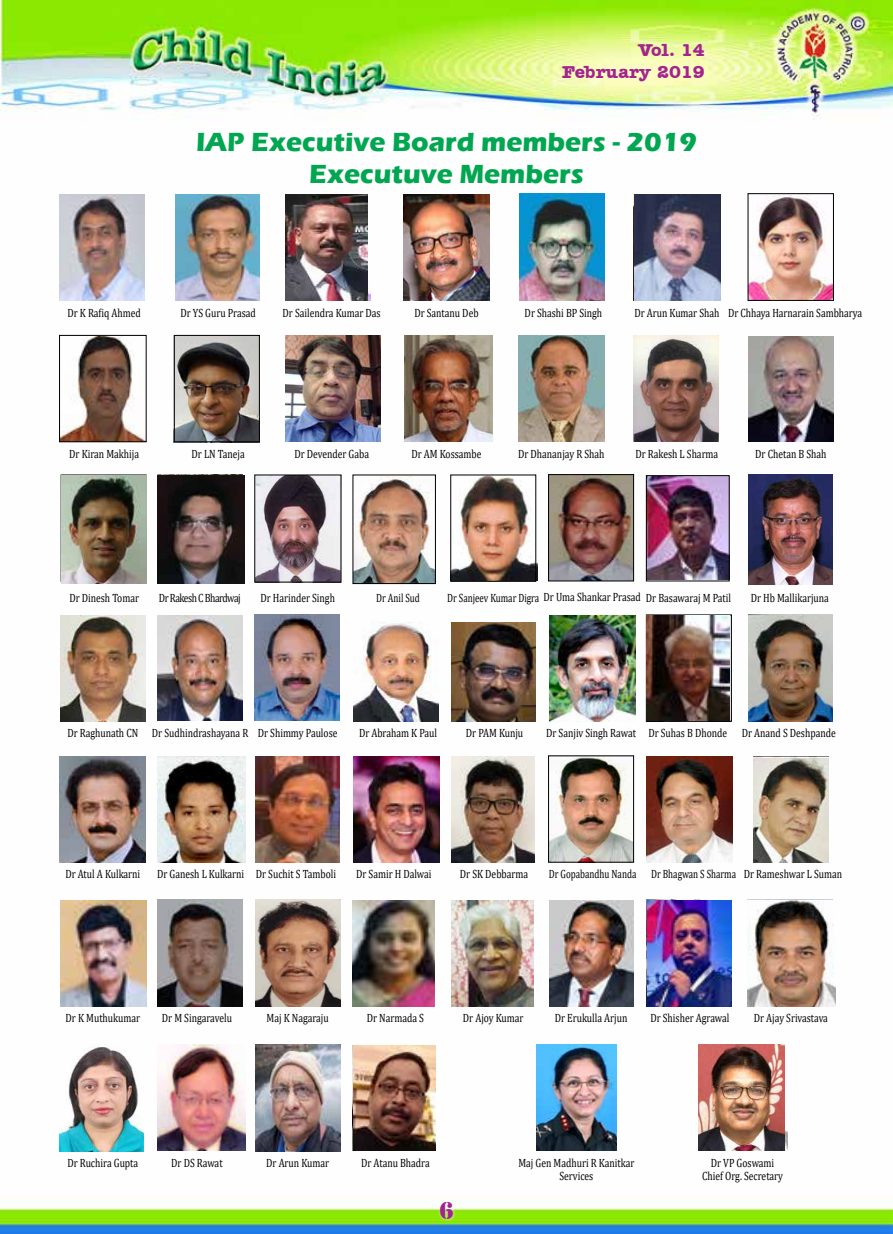
<style>
.page{position:relative;width:893px;height:1234px;background:#fff}
.page>*{position:absolute;margin:0;border:0;box-sizing:border-box;transform-origin:0 0}
.t1{font:700 27px "Eras ITC";color:#00a750}
.t2{font:25.5px "Army";color:#a3238f}
.t3{font:700 18px/21.6px "Amer Typewriter IT Cby BT";color:#a3238f;text-align:right}
.t4{font:12px/13.5px "Cambria";color:#000;text-align:center;scale:.8 1}
.t5{font:12px "Cambria";color:#000;scale:.75 1}
.t6{font:12px "Cambria";letter-spacing:-.05em;color:#000;scale:.8 1}
</style>
<div class="page">
<img style="left:0;top:0;width:893px;height:1233px">
<div style="left:437px;top:1198px;width:20px;height:23px;background:#fff;opacity:.75"></div>
<img style="left:255px;top:1044px;width:86px;height:107px">
<img style="left:158px;top:1044px;width:88px;height:106px">
<img style="left:60px;top:1044px;width:83px;height:106px">
<img style="left:549px;top:900px;width:85px;height:105px">
<img style="left:451px;top:900px;width:82px;height:105px">
<img style="left:353px;top:900px;width:82px;height:105px">
<img style="left:255px;top:899px;width:86px;height:106px">
<img style="left:158px;top:899px;width:85px;height:107px">
<img style="left:60px;top:900px;width:86px;height:105px">
<img style="left:754px;top:756px;width:74px;height:106px">
<img style="left:647px;top:756px;width:85px;height:106px">
<img style="left:550px;top:757px;width:82px;height:103px">
<div style="left:548px;top:755px;width:86px;height:107px;border:1px solid #000"></div>
<img style="left:451px;top:756px;width:83px;height:106px">
<img style="left:256px;top:756px;width:84px;height:106px">
<img style="left:158px;top:756px;width:88px;height:106px">
<img style="left:60px;top:756px;width:85px;height:106px">
<img style="left:748px;top:614px;width:84px;height:107px">
<img style="left:549px;top:615px;width:86px;height:106px">
<img style="left:451px;top:622px;width:85px;height:99px">
<img style="left:353px;top:621px;width:85px;height:100px">
<img style="left:255px;top:614px;width:85px;height:106px">
<img style="left:158px;top:615px;width:84px;height:105px">
<img style="left:60px;top:615px;width:85px;height:106px">
<img style="left:748px;top:474px;width:84px;height:110px">
<img style="left:648px;top:477px;width:80px;height:102px">
<img style="left:550px;top:476px;width:82px;height:103px">
<img style="left:452px;top:475px;width:85px;height:106px">
<img style="left:256px;top:476px;width:83px;height:104px">
<img style="left:355px;top:476px;width:79px;height:106px">
<div style="left:353px;top:474px;width:83px;height:110px;border:1px solid #000"></div>
<img style="left:749px;top:336px;width:85px;height:105px">
<img style="left:634px;top:336px;width:85px;height:106px">
<img style="left:519px;top:336px;width:85px;height:106px">
<img style="left:404px;top:336px;width:88px;height:105px">
<img style="left:286px;top:336px;width:95px;height:105px">
<img style="left:176px;top:337px;width:82px;height:103px">
<img style="left:61px;top:337px;width:84px;height:103px">
<div style="left:59px;top:335px;width:88px;height:107px;border:1px solid #000"></div>
<img style="left:750px;top:195px;width:82px;height:104px">
<div style="left:748px;top:193px;width:86px;height:108px;border:1px solid #000"></div>
<img style="left:519px;top:194px;width:85px;height:106px">
<img style="left:175px;top:194px;width:84px;height:106px">
<img style="left:60px;top:194px;width:85px;height:106px">
<div style="left:174px;top:335px;width:86px;height:107px;border:1px solid #000"></div>
<img style="left:404px;top:194px;width:85px;height:106px">
<img style="left:646px;top:899px;width:85px;height:106px">
<img style="left:747px;top:899px;width:85px;height:106px">
<div style="left:450px;top:474px;width:86px;height:107px;border:1px solid #000"></div>
<div style="left:646px;top:614px;width:86px;height:107px;border:1px solid #000"></div>
<img style="left:285px;top:194px;width:85px;height:106px">
<div style="left:548px;top:474px;width:86px;height:107px;border:1px solid #000"></div>
<div style="left:646px;top:475px;width:84px;height:106px;border:1px solid #000"></div>
<img style="left:286px;top:194px;width:81px;height:106px">
<img style="left:634px;top:194px;width:87px;height:106px">
<img style="left:61px;top:475px;width:85px;height:108px">
<img style="left:157px;top:475px;width:87px;height:108px">
<img style="left:647px;top:615px;width:83px;height:105px">
<img style="left:354px;top:756px;width:85px;height:106px">
<img style="left:647px;top:900px;width:84px;height:105px">
<img style="left:748px;top:900px;width:88px;height:105px">
<img style="left:700px;top:1044px;width:87px;height:106px">
<img style="left:354px;top:1044px;width:81px;height:106px">
<img style="left:537px;top:1044px;width:80px;height:106px">
<h3 class="t3" style="left:562px;top:39px;width:144px">Vol. 14<br>February 2019</h3>
<h3 class="t3" style="left:650px;top:39px;width:56px">Vol. 1</h3>
<h3 class="t3" style="left:570px;top:60px;width:37px">Jan</h3>
<h3 class="t3" style="left:693px;top:60px;width:13px">8</h3>
<h1 class="t1" style="left:196px;top:126px;width:502px">IAP Executive Board members - 2019</h1>
<h1 class="t1" style="left:309px;top:158px;width:276px">Executuve Members</h1>
<p class="t4" style="left:67px;top:305px;width:93px">Dr K Rafiq Ahmed</p>
<p class="t4" style="left:181px;top:305px;width:96px">Dr Ys Guru Prasad</p>
<p class="t4" style="left:283px;top:305px;width:124px">Dr Sailendra Kumar Das</p>
<p class="t4" style="left:414px;top:305px;width:82px">Dr Santanu Deb</p>
<p class="t4" style="left:525px;top:305px;width:98px">Dr Shashi Bp Singh</p>
<p class="t4" style="left:634px;top:305px;width:108px">Dr Arun Kumar Shah</p>
<p class="t4" style="left:728px;top:305px;width:169px">Dr Chhaya Harnarain Sambharya</p>
<p class="t4" style="left:69px;top:447px;width:89px">Dr Kiran Makhija</p>
<p class="t4" style="left:192px;top:447px;width:68px">Dr Ln Taneja</p>
<p class="t4" style="left:294px;top:447px;width:95px">Dr Devender Gaba</p>
<p class="t4" style="left:411px;top:447px;width:89px">Dr Am Kossambe</p>
<p class="t4" style="left:518px;top:447px;width:109px">Dr Dhananjay R Shah</p>
<p class="t4" style="left:635px;top:447px;width:105px">Dr Rakesh L Sharma</p>
<p class="t4" style="left:755px;top:447px;width:91px">Dr Chetan B Shah</p>
<p class="t4" style="left:69px;top:590px;width:89px">Dr Dinesh Tomar</p>
<p class="t6" style="left:159px;top:590px;width:104px">Dr Rakesh C Bhardwaj</p>
<p class="t4" style="left:260px;top:590px;width:95px">Dr Harinder Singh</p>
<p class="t5" style="left:376px;top:590px;width:60px">Dr Anil Sud</p>
<p class="t5" style="left:447px;top:590px;width:380px">Dr Sanjeev Kumar Digra Dr Uma Shankar Prasad Dr Basawaraj M Patil</p>
<p class="t4" style="left:751px;top:590px;width:99px">Dr Hb Mallikarjuna</p>
<p class="t4" style="left:67px;top:726px;width:89px">Dr Raghunath Cn</p>
<p class="t4" style="left:152px;top:726px;width:122px">Dr Sudhindrashayana R</p>
<p class="t4" style="left:258px;top:726px;width:101px">Dr Shimmy Paulose</p>
<p class="t4" style="left:359px;top:726px;width:99px">Dr Abraham K Paul</p>
<p class="t4" style="left:466px;top:726px;width:73px">Dr PaM Kunju</p>
<p class="t4" style="left:546px;top:726px;width:114px">Dr Sanjiv Singh Rawat</p>
<p class="t4" style="left:648px;top:726px;width:236px">Dr Suhas B Dhonde Dr Anand S Deshpande</p>
<p class="t4" style="left:65px;top:867px;width:95px">Dr Atul A Kulkarni</p>
<p class="t4" style="left:157px;top:867px;width:110px">Dr Ganesh L Kulkarni</p>
<p class="t4" style="left:256px;top:867px;width:102px">Dr Suchit S Tamboli</p>
<p class="t4" style="left:356px;top:867px;width:96px">Dr Samir H Dalwai</p>
<p class="t4" style="left:460px;top:867px;width:87px">Dr Sk Debbarma</p>
<p class="t5" style="left:549px;top:867px;width:118px">Dr Gopabandhu Nanda</p>
<p class="t5" style="left:651px;top:867px;width:256px">Dr Bhagwan S Sharma Dr Rameshwar L Suman</p>
<p class="t4" style="left:66px;top:1011px;width:95px">Dr K Muthukumar</p>
<p class="t4" style="left:162px;top:1011px;width:89px">Dr M Singaravelu</p>
<p class="t4" style="left:267px;top:1011px;width:79px">Maj K Nagaraju</p>
<p class="t4" style="left:367px;top:1011px;width:73px">Dr Narmada S</p>
<p class="t4" style="left:463px;top:1011px;width:77px">Dr Ajoy Kumar</p>
<p class="t4" style="left:555px;top:1011px;width:92px">Dr Erukulla Arjun</p>
<p class="t4" style="left:650px;top:1011px;width:100px">Dr Shisher Agrawal</p>
<p class="t4" style="left:754px;top:1011px;width:94px">Dr Ajay Srivastava</p>
<p class="t4" style="left:67px;top:1155px;width:90px">Dr Ruchira Gupta</p>
<p class="t4" style="left:171px;top:1155px;width:66px">Dr Ds Rawat</p>
<p class="t4" style="left:266px;top:1155px;width:80px">Dr Arun Kumar</p>
<p class="t4" style="left:361px;top:1155px;width:87px">Dr Atanu Bhadra</p>
<p class="t4" style="left:518px;top:1155px;width:147px">Maj Gen Madhuri R Kanitkar<br>Services</p>
<p class="t4" style="left:702px;top:1155px;width:103px">Dr Vp Goswami<br>Chief Org. Secretary</p>
<h2 class="t2" style="left:439px;top:1195px;width:16px">6</h2>
</div>
